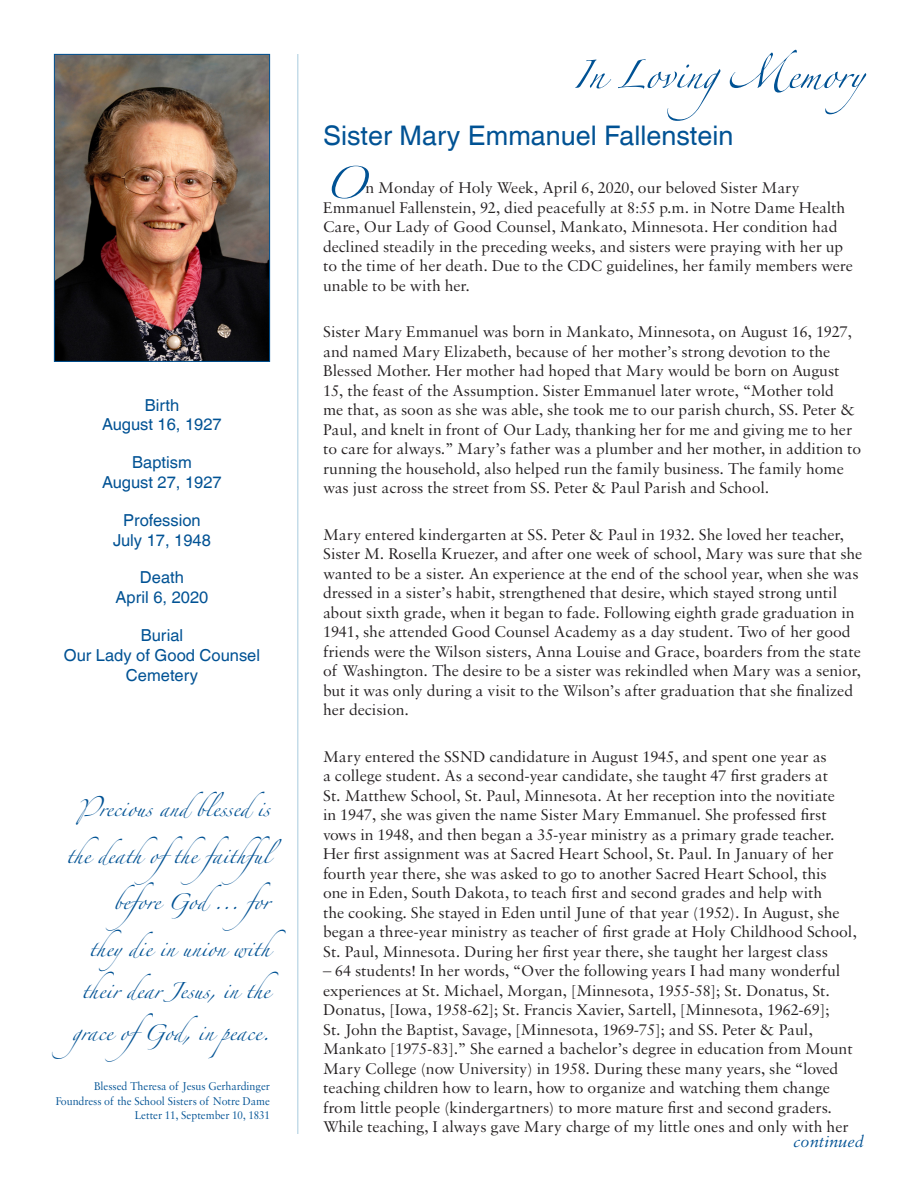
<style>
.page{position:relative;width:918px;height:1188px;background:#fff}
.page>*{position:absolute;margin:0;border:0;box-sizing:border-box;transform-origin:0 0}
.Drop_Cap_Graph{font:72px "Zapfino Extra LT Pro";color:#005294}
.t1{font:63px "Zapfino Extra LT Pro";color:#005294}
.t2{font:36px/42px "Zapfino Extra LT Pro";color:#005294}
.Head_1{font:27px "Helvetica LT Com";color:#005294}
.t3{font:italic 17.25px "Sabon MT Pro";color:#005294}
.Drop_Cap_Graph-2{font:16.5px/19.5px "Sabon MT Pro";color:#231f20}
.Date_Headers{font:16.5px/19.8px "Helvetica LT Com";color:#005294;text-align:center}
.t4{font:12px/14.4px "Sabon MT Pro";color:#005294;text-align:right;scale:.93 1}
</style>
<div class="page">
<hr style="left:297px;top:54px;width:1px;height:1080px;background:#c5dce9">
<img style="left:56px;top:56px;width:212px;height:304px">
<div style="left:54px;top:54px;width:216px;height:308px;border:1px solid #005294"></div>
<p class="Date_Headers" style="left:102px;top:395px;width:121px">Birth<br>August 16, 1927</p>
<p class="Date_Headers" style="left:102px;top:452px;width:121px">Baptism<br>August 27, 1927</p>
<p class="Date_Headers" style="left:113px;top:510px;width:99px">Profession<br>July 17, 1948</p>
<p class="Date_Headers" style="left:116px;top:568px;width:94px">Death<br>April 6, 2020</p>
<p class="Date_Headers" style="left:64px;top:625px;width:198px">Burial<br>Our Lady of Good Counsel<br>Cemetery</p>
<h3 class="t2" style="left:78px;top:783px;width:193px">Precious and blessed is</h3>
<h3 class="t2" style="left:66px;top:829px;width:228px">the death ofthe faithful</h3>
<h3 class="t2" style="left:113px;top:876px;width:182px">before God ... for</h3>
<h3 class="t2" style="left:89px;top:922px;width:182px">they die in union with</h3>
<h3 class="t2" style="left:72px;top:964px;width:199px">their dear Jesus, in the grace ofGod, in peace.</h3>
<p class="t4" style="left:56px;top:1079px;width:232px">Blessed Theresa of Jesus Gerhardinger<br>Foundress of the School Sisters of Notre Dame<br>Letter 11, September 10, 1831</p>
<h2 class="t1" style="left:573px;top:29px;width:293px">In LovingMemory</h2>
<p class="Head_1" style="left:323px;top:120px;width:412px">Sister Mary Emmanuel Fallenstein</p>
<p class="Drop_Cap_Graph" style="left:323px;top:131px;width:44px">O</p>
<p class="Drop_Cap_Graph-2" style="left:323px;top:178px;width:531px;text-indent:42px">n Monday of Holy Week, April 6, 2020, our beloved Sister Mary Emmanuel Fallenstein, 92, died peacefully at 8:55 p.m. in Notre Dame Health Care, Our Lady of Good Counsel, Mankato, Minnesota. Her condition had declined steadily in the preceding weeks, and sisters were praying with her up to the time of her death. Due to the CDC guidelines, her family members were unable to be with her.</p>
<p class="Drop_Cap_Graph-2" style="left:323px;top:322px;width:540px">Sister Mary Emmanuel was born in Mankato, Minnesota, on August 16, 1927, and named Mary Elizabeth, because of her mother’s strong devotion to the Blessed Mother. Her mother had hoped that Mary would be born on August 15, the feast of the Assumption. Sister Emmanuel later wrote, “Mother told<br>me that, as soon as she was able, she took me to our parish church, SS. Peter &amp; Paul, and knelt in front of Our Lady, thanking her for me and giving me to her to care for always.” Mary’s father was a plumber and her mother, in addition to running the household, also helped run the family business. The family home was just across the street from SS. Peter &amp; Paul Parish and School.</p>
<p class="Drop_Cap_Graph-2" style="left:323px;top:524px;width:541px">Mary entered kindergarten at SS. Peter &amp; Paul in 1932. She loved her teacher, Sister M. Rosella Kruezer, and after one week of school, Mary was sure that she wanted to be a sister. An experience at the end of the school year, when she was dressed in a sister’s habit, strengthened that desire, which stayed strong until about sixth grade, when it began to fade. Following eighth grade graduation in 1941, she attended Good Counsel Academy as a day student. Two of her good friends were the Wilson sisters, Anna Louise and Grace, boarders from the state of Washington. The desire to be a sister was rekindled when Mary was a senior, but it was only during a visit to the Wilson’s after graduation that she finalized her decision.</p>
<p class="Drop_Cap_Graph-2" style="left:323px;top:746px;width:535px">Mary entered the SSND candidature in August 1945, and spent one year as<br>a college student. As a second-year candidate, she taught 47 first graders at<br>St. Matthew School, St. Paul, Minnesota. At her reception into the novitiate<br>in 1947, she was given the name Sister Mary Emmanuel. She professed first vows in 1948, and then began a 35-year ministry as a primary grade teacher.<br>Her first assignment was at Sacred Heart School, St. Paul. In January of her fourth year there, she was asked to go to another Sacred Heart School, this<br>one in Eden, South Dakota, to teach first and second grades and help with<br>the cooking. She stayed in Eden until June of that year (1952). In August, she began a three-year ministry as teacher of first grade at Holy Childhood School, St. Paul, Minnesota. During her first year there, she taught her largest class</p>
<p class="Drop_Cap_Graph-2" style="left:323px;top:961px;width:531px">– 64 students! In her words, “Over the following years I had many wonderful experiences at St. Michael, Morgan, [Minnesota, 1955-58]; St. Donatus, St.<br>Donatus, [Iowa, 1958-62]; St. Francis Xavier, Sartell, [Minnesota, 1962-69];<br>St. John the Baptist, Savage, [Minnesota, 1969-75]; and SS. Peter &amp; Paul, Mankato [1975-83].” She earned a bachelor’s degree in education from Mount Mary College (now University) in 1958. During these many years, she “loved teaching children how to learn, how to organize and watching them change from little people (kindergartners) to more mature first and second graders.<br>While teaching, I always gave Mary charge of my little ones and only with her</p>
<p class="t3" style="left:793px;top:1131px;width:72px">continued</p>
</div>
